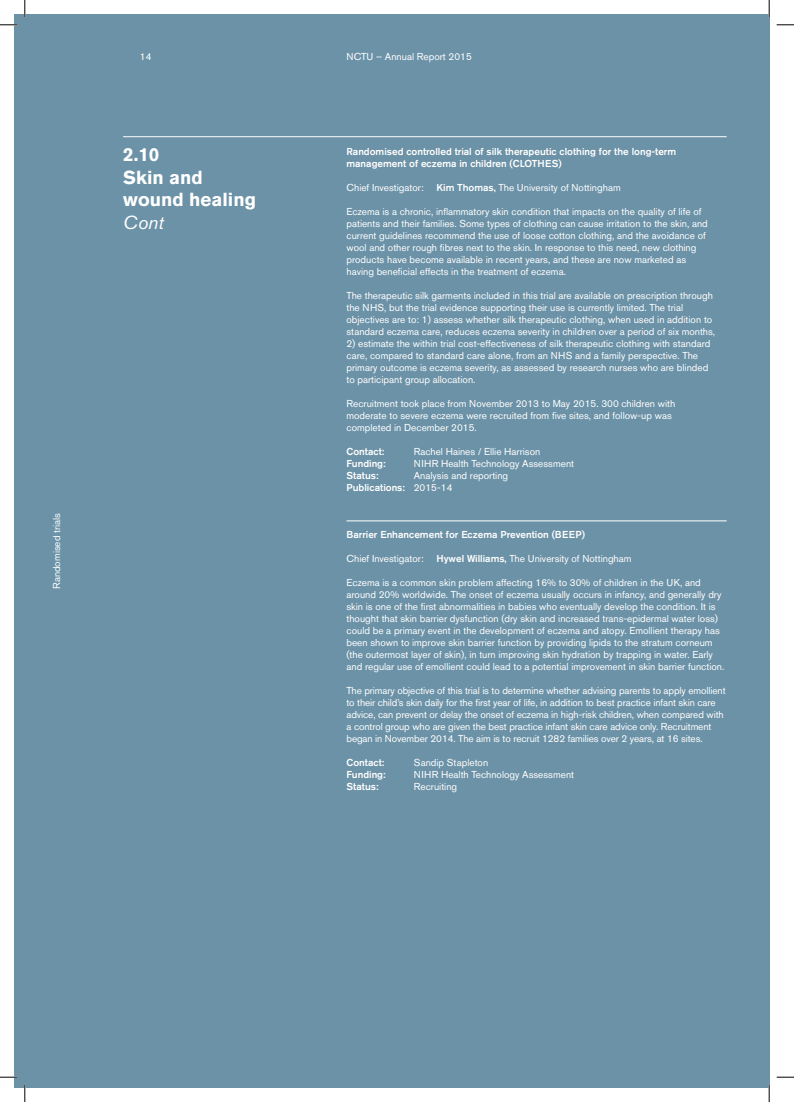
<style>
.page{position:relative;width:794px;height:1102px;background:#fff}
.page>*{position:absolute;margin:0;border:0;box-sizing:border-box;transform-origin:0 0}
.t1{font:700 18.75px/22.5px "Akzidenz Grotesk BE";color:#fff}
.t2{font:italic 18.75px "Akzidenz Grotesk BE";color:#fff}
.t3{font:10px/12px "Akzidenz Grotesk BE";color:#fff}
.t4{font:500 10px/12px "Akzidenz Grotesk BE";color:#fff}
.s1{font-weight:500}
</style>
<div class="page">
<div style="left:14px;top:14px;width:755px;height:1074px;background:#6c92a7"></div>
<hr style="left:123px;top:136px;width:603px;height:1px;background:#fff">
<hr style="left:346px;top:521px;width:380px;height:1px;background:#fff">
<svg style="left:0;top:24px;width:17px;height:2px"></svg>
<svg style="left:776px;top:24px;width:18px;height:2px"></svg>
<svg style="left:0;top:1076px;width:17px;height:2px"></svg>
<svg style="left:776px;top:1076px;width:18px;height:2px"></svg>
<svg style="left:24px;top:0;width:2px;height:17px"></svg>
<svg style="left:24px;top:1085px;width:2px;height:17px"></svg>
<svg style="left:768px;top:0;width:2px;height:17px"></svg>
<svg style="left:768px;top:1085px;width:2px;height:17px"></svg>
<p class="t3" style="left:51px;top:589px;width:78px;rotate:-90deg">Randomised trials</p>
<p class="t3" style="left:140px;top:51px;width:13px">14</p>
<p class="t3" style="left:346px;top:51px;width:127px">NCTU – Annual Report 2015</p>
<h1 class="t1" style="left:123px;top:144px;width:134px">2.10<br>Skin and wound healing</h1>
<h1 class="t2" style="left:123px;top:211px;width:42px">Cont</h1>
<p class="t4" style="left:346px;top:145px;width:331px">Randomised controlled trial of silk therapeutic clothing for the long-term management of eczema in children (CLOTHES)</p>
<p class="t3" style="left:346px;top:181px;width:79px">Chief Investigator:</p>
<p class="t3" style="left:436px;top:181px;width:186px"><span class="s1">Kim Thomas,</span> The University of Nottingham</p>
<p class="t3" style="left:346px;top:205px;width:363px">Eczema is a chronic, inflammatory skin condition that impacts on the quality of life of patients and their families. Some types of clothing can cause irritation to the skin, and current guidelines recommend the use of loose cotton clothing, and the avoidance of wool and other rough fibres next to the skin. In response to this need, new clothing products have become available in recent years, and these are now marketed as having beneficial effects in the treatment of eczema.</p>
<p class="t3" style="left:346px;top:289px;width:370px">The therapeutic silk garments included in this trial are available on prescription through the NHS, but the trial evidence supporting their use is currently limited. The trial objectives are to: 1) assess whether silk therapeutic clothing, when used in addition to standard eczema care, reduces eczema severity in children over a period of six months,</p>
<p class="t3" style="left:346px;top:337px;width:365px">2) estimate the within trial cost-effectiveness of silk therapeutic clothing with standard care, compared to standard care alone, from an NHS and a family perspective. The primary outcome is eczema severity, as assessed by research nurses who are blinded to participant group allocation.</p>
<p class="t3" style="left:346px;top:397px;width:330px">Recruitment took place from November 2013 to May 2015. 300 children with moderate to severe eczema were recruited from five sites, and follow-up was completed in December 2015.</p>
<p class="t4" style="left:346px;top:445px;width:39px">Contact:</p>
<p class="t3" style="left:414px;top:445px;width:128px">Rachel Haines / Ellie Harrison</p>
<p class="t4" style="left:346px;top:457px;width:41px">Funding:</p>
<p class="t3" style="left:414px;top:457px;width:162px">NIHR Health Technology Assessment</p>
<p class="t4" style="left:346px;top:469px;width:34px">Status:</p>
<p class="t3" style="left:346px;top:469px;width:163px;text-indent:67px">Analysis and reporting<br><span class="s1">Publications:</span> 2015-14</p>
<p class="t4" style="left:346px;top:529px;width:240px">Barrier Enhancement for Eczema Prevention (BEEP)</p>
<p class="t3" style="left:346px;top:553px;width:79px">Chief Investigator:</p>
<p class="t3" style="left:436px;top:553px;width:196px"><span class="s1">Hywel Williams,</span> The University of Nottingham</p>
<p class="t3" style="left:346px;top:577px;width:379px">Eczema is a common skin problem affecting 16% to 30% of children in the UK, and around 20% worldwide. The onset of eczema usually occurs in infancy, and generally dry skin is one of the first abnormalities in babies who eventually develop the condition. It is thought that skin barrier dysfunction (dry skin and increased trans-epidermal water loss) could be a primary event in the development of eczema and atopy. Emollient therapy has been shown to improve skin barrier function by providing lipids to the stratum corneum (the outermost layer of skin), in turn improving skin hydration by trapping in water. Early and regular use of emollient could lead to a potential improvement in skin barrier function.</p>
<p class="t3" style="left:346px;top:685px;width:380px">The primary objective of this trial is to determine whether advising parents to apply emollient to their child’s skin daily for the first year of life, in addition to best practice infant skin care advice, can prevent or delay the onset of eczema in high-risk children, when compared with a control group who are given the best practice infant skin care advice only. Recruitment began in November 2014. The aim is to recruit 1282 families over 2 years, at 16 sites.</p>
<p class="t4" style="left:346px;top:757px;width:39px">Contact:</p>
<p class="t3" style="left:414px;top:757px;width:76px">Sandip Stapleton</p>
<p class="t4" style="left:346px;top:769px;width:41px">Funding:</p>
<p class="t3" style="left:414px;top:769px;width:162px">NIHR Health Technology Assessment</p>
<p class="t4" style="left:346px;top:781px;width:34px">Status:</p>
<p class="t3" style="left:414px;top:781px;width:45px">Recruiting</p>
</div>
